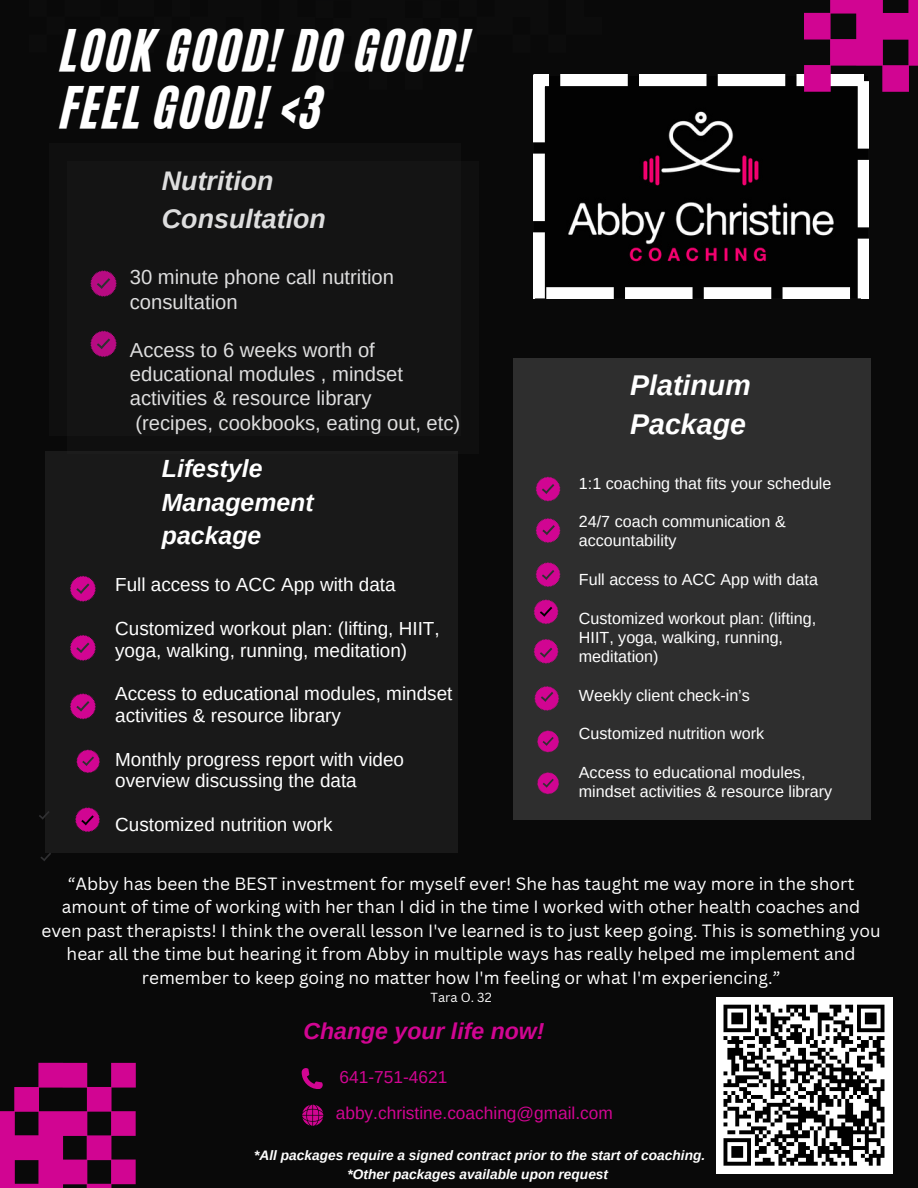
<style>
.page{position:relative;width:918px;height:1188px;background:#090909}
.page>*{position:absolute;margin:0;border:0;box-sizing:border-box;transform-origin:0 0}
.t1{font:48.3px/57.2px "CA Generated";letter-spacing:.04em;color:#fff}
.t2{font:italic 700 28.65px/39px "Arimo";color:#fff}
.t3{font:italic 700 26.85px/37.5px "Arimo";color:#fff}
.t4{font:italic 700 24.9px/33.8px "Arimo";color:#fff}
.t5{font:italic 700 23.1px "Arimo";color:#d10592}
.t6{font:20.25px/24.2px "Arimo";color:#fff}
.t7{font:18.9px/21.8px "Arimo";color:#fff}
.t8{font:17.25px/23.5px "Canva Sans";color:#fff;text-align:center}
.t9{font:17.25px "Arimo";color:#d10592}
.t10{font:16.05px/19.4px "Arimo";color:#fff}
.t11{font:italic 700 13.65px "Arimo";color:#fff}
.t12{font:12.75px "Canva Sans";color:#fff}
</style>
<div class="page">
<svg style="left:0;top:1063px;width:135px;height:125px"></svg>
<svg style="left:534px;top:75px;width:335px;height:223px"></svg>
<div style="left:50px;top:144px;width:411px;height:292px;background:#0f0f0f"></div>
<svg style="left:302px;top:1068px;width:20px;height:21px"></svg>
<svg style="left:302px;top:1105px;width:21px;height:21px"></svg>
<svg style="left:804px;top:0;width:114px;height:91px"></svg>
<div style="left:513px;top:358px;width:357px;height:461px;background:#2e2e2e"></div>
<svg style="left:536px;top:477px;width:24px;height:24px"></svg>
<svg style="left:536px;top:518px;width:24px;height:25px"></svg>
<svg style="left:536px;top:562px;width:24px;height:25px"></svg>
<svg style="left:534px;top:599px;width:24px;height:25px"></svg>
<svg style="left:534px;top:639px;width:24px;height:25px"></svg>
<svg style="left:534px;top:686px;width:25px;height:25px"></svg>
<svg style="left:537px;top:730px;width:22px;height:22px"></svg>
<svg style="left:537px;top:772px;width:22px;height:22px"></svg>
<div style="left:46px;top:451px;width:412px;height:402px;background:#191919"></div>
<svg style="left:70px;top:576px;width:26px;height:26px"></svg>
<svg style="left:70px;top:635px;width:26px;height:26px"></svg>
<svg style="left:70px;top:693px;width:26px;height:26px"></svg>
<svg style="left:76px;top:749px;width:24px;height:24px"></svg>
<svg style="left:39px;top:811px;width:10px;height:9px"></svg>
<svg style="left:40px;top:853px;width:11px;height:8px"></svg>
<svg style="left:75px;top:807px;width:25px;height:25px"></svg>
<div style="left:716px;top:997px;width:176px;height:177px;background:#fff"></div>
<svg style="left:723px;top:1004px;width:162px;height:162px"></svg>
<div style="left:68px;top:162px;width:411px;height:292px;background:#141414"></div>
<p class="t1" style="left:62px;top:22px;width:410px">LOOK GOOD! DO GOOD!<br>FEEL GOOD! &lt;3</p>
<p class="t3" style="left:162px;top:162px;width:165px">Nutrition<br>Consultation</p>
<p class="t6" style="left:130px;top:265px;width:266px">30 minute phone call nutrition consultation</p>
<p class="t6" style="left:130px;top:338px;width:332px">Access to 6 weeks worth of educational modules , mindset activities &amp; resource library<br>(recipes, cookbooks, eating out, etc)</p>
<p class="t4" style="left:162px;top:451px;width:153px">Lifestyle<br>Management package</p>
<p class="t7" style="left:115px;top:574px;width:282px">Full access to ACC App with data</p>
<p class="t7" style="left:115px;top:617px;width:326px">Customized workout plan: (lifting, HIIT, yoga, walking, running, meditation)</p>
<p class="t7" style="left:115px;top:683px;width:339px">Access to educational modules, mindset activities &amp; resource library</p>
<p class="t7" style="left:115px;top:748px;width:290px">Monthly progress report with video overview discussing the data</p>
<p class="t7" style="left:115px;top:814px;width:219px">Customized nutrition work</p>
<p class="t2" style="left:630px;top:366px;width:122px">Platinum<br>Package</p>
<p class="t10" style="left:579px;top:473px;width:254px">1:1 coaching that fits your schedule</p>
<p class="t10" style="left:579px;top:512px;width:208px">24/7 coach communication &amp; accountability</p>
<h4 class="t10" style="left:579px;top:570px;width:241px">Full access to ACC App with data</h4>
<h4 class="t10" style="left:579px;top:608px;width:239px">Customized workout plan: (lifting,<br>HIIT, yoga, walking, running, meditation)</h4>
<h2 class="t10" style="left:579px;top:685px;width:173px">Weekly client check-in’s</h2>
<p class="t10" style="left:579px;top:724px;width:187px">Customized nutrition work</p>
<p class="t10" style="left:579px;top:763px;width:255px">Access to educational modules, mindset activities &amp; resource library</p>
<p class="t8" style="left:41px;top:871px;width:841px">“Abby has been the BEST investment for myself ever! She has taught me way more in the short amount of time of working with her than I did in the time I worked with other health coaches and even past therapists! I think the overall lesson I've learned is to just keep going. This is something you hear all the time but hearing it from Abby in multiple ways has really helped me implement and remember to keep going no matter how I'm feeling or what I'm experiencing.”</p>
<p class="t12" style="left:431px;top:988px;width:63px">Tara O. 32</p>
<p class="t5" style="left:304px;top:1019px;width:243px">Change your life now!</p>
<h1 class="t9" style="left:340px;top:1067px;width:109px">641-751-4621</h1>
<h2 class="t9" style="left:336px;top:1104px;width:279px">abby.christine.coaching@gmail.com</h2>
<p class="t11" style="left:254px;top:1148px;width:453px">*All packages require a signed contract prior to the start of coaching.</p>
<p class="t11" style="left:348px;top:1167px;width:262px">*Other packages available upon request</p>
</div>
